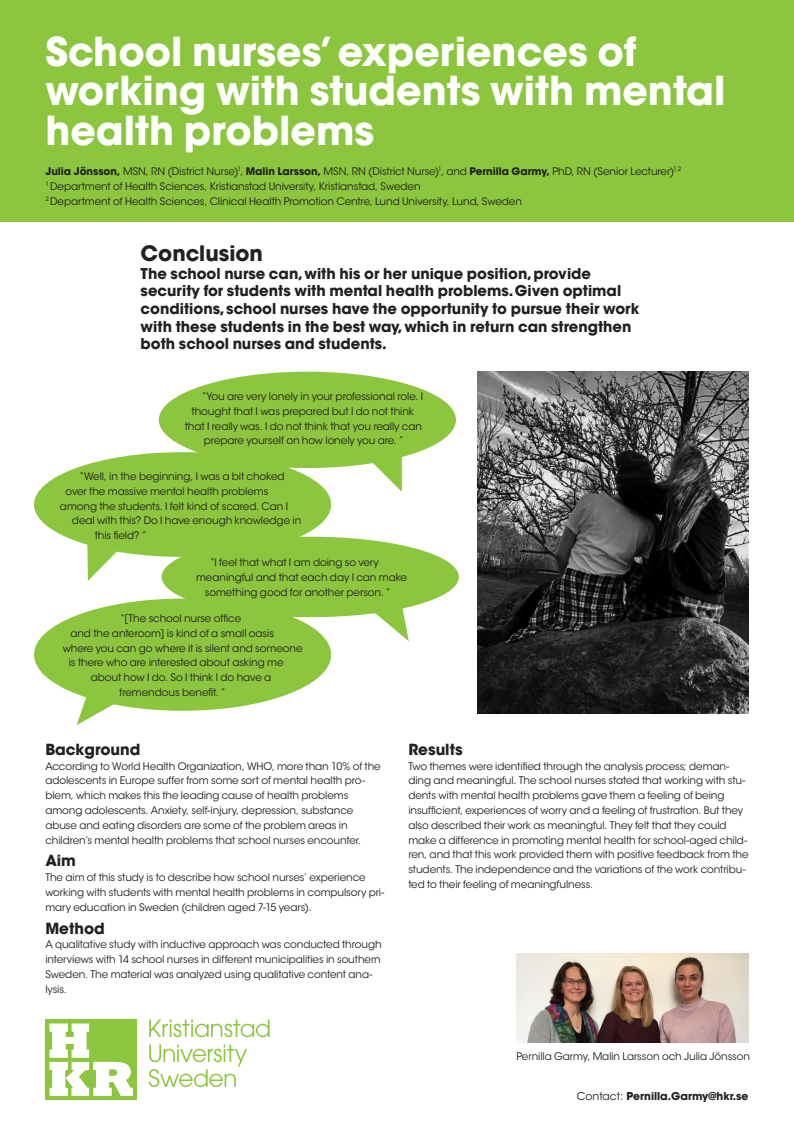
<style>
.page{position:relative;width:794px;height:1134px;background:#fff}
.page>*{position:absolute;margin:0;border:0;box-sizing:border-box;transform-origin:0 0}
.t1{font:700 39.6px/39.6px "ITC Avant Garde Std";color:#fff}
.t2{font:700 21.2px "ITC Avant Garde Std";color:#231f20}
.t3{font:700 15.2px "ITC Avant Garde Std";color:#231f20}
.t4{font:700 14.8px/17.6px "ITC Avant Garde Std";color:#231f20}
.t5{font:700 10.8px "ITC Avant Garde Std";color:#231f20}
.t6{font:10.4px/14.8px "ITC Avant Garde Std";letter-spacing:-.01em;color:#231f20}
.s1{font-weight:700}
.s2{font-weight:400}
</style>
<div class="page">
<div style="left:0;top:0;width:794px;height:222px;background:#8bc63e"></div>
<div style="left:45px;top:1019px;width:92px;height:81px;background:#8bc63e"></div>
<svg style="left:49px;top:1023px;width:84px;height:73px"></svg>
<svg style="left:149px;top:1019px;width:120px;height:18px"></svg>
<svg style="left:149px;top:1044px;width:98px;height:43px"></svg>
<img style="left:516px;top:953px;width:232px;height:89px">
<div style="left:159px;top:372px;width:297px;height:96px;background:#8bc63e;border-radius:50%"></div>
<svg style="left:362px;top:457px;width:40px;height:35px"></svg>
<div style="left:162px;top:537px;width:297px;height:80px;background:#8bc63e;border-radius:50%"></div>
<svg style="left:361px;top:607px;width:48px;height:34px"></svg>
<div style="left:34px;top:452px;width:297px;height:105px;background:#8bc63e;border-radius:50%"></div>
<svg style="left:87px;top:544px;width:39px;height:37px"></svg>
<div style="left:34px;top:599px;width:297px;height:112px;background:#8bc63e;border-radius:50%"></div>
<svg style="left:77px;top:694px;width:50px;height:31px"></svg>
<img style="left:477px;top:372px;width:271px;height:342px">
<h1 class="t1" style="left:45px;top:31px;width:681px">School nurses’ experiences of working with students with mental health problems</h1>
<p class="t6" style="left:45px;top:164px;width:637px"><span class="s1">Julia Jönsson,</span> MSN, RN (District Nurse)<sup>1</sup>, <span class="s1">Malin Larsson,</span> MSN, RN (District Nurse)<sup>1</sup>, and <span class="s1">Pernilla Garmy,</span> PhD, RN (Senior Lecturer)<sup>1,2<br>1</sup> Department of Health Sciences, Kristianstad University, Kristianstad, Sweden<br><sup>2</sup> Department of Health Sciences, Clinical Health Promotion Centre, Lund University, Lund, Sweden</p>
<h2 class="t2" style="left:141px;top:240px;width:124px">Conclusion</h2>
<p class="t4" style="left:141px;top:264px;width:500px">The school nurse can, with his or her unique position, provide security for students with mental health problems. Given optimal conditions, school nurses have the opportunity to pursue their work with these students in the best way, which in return can strengthen both school nurses and students.</p>
<p class="t6" style="left:202px;top:389px;width:223px">“You are very lonely in your professional role. I</p>
<p class="t6" style="left:191px;top:404px;width:224px">thought that I was prepared but I do not think</p>
<p class="t6" style="left:185px;top:419px;width:239px">that I really was. I do not think that you really can</p>
<p class="t6" style="left:204px;top:433px;width:201px">prepare yourself on how lonely you are. ”</p>
<p class="t6" style="left:80px;top:469px;width:207px">“Well, in the beginning, I was a bit choked</p>
<p class="t6" style="left:66px;top:484px;width:204px">over the massive mental health problems</p>
<p class="t6" style="left:60px;top:499px;width:230px">among the students. I felt kind of scared. Can I</p>
<p class="t6" style="left:72px;top:513px;width:231px">deal with this? Do I have enough knowledge in</p>
<p class="t6" style="left:95px;top:528px;width:53px">this field? ”</p>
<p class="t6" style="left:210px;top:555px;width:170px">“I feel that what I am doing so very</p>
<p class="t6" style="left:196px;top:570px;width:212px">meaningful and that each day I can make</p>
<p class="t6" style="left:205px;top:584px;width:187px">something good for another person. ”</p>
<p class="t6" style="left:120px;top:611px;width:123px">“[The school nurse office</p>
<p class="t6" style="left:70px;top:626px;width:205px">and the anteroom] is kind of a small oasis</p>
<p class="t6" style="left:63px;top:641px;width:241px">where you can go where it is silent and someone</p>
<p class="t6" style="left:69px;top:655px;width:216px">is there who are interested about asking me</p>
<p class="t6" style="left:91px;top:670px;width:182px">about how I do. So I think I do have a</p>
<p class="t6" style="left:119px;top:685px;width:108px">tremendous benefit. ”</p>
<h3 class="t3" style="left:45px;top:739px;width:96px">Background</h3>
<p class="t6" style="left:45px;top:758px;width:337px">According to World Health Organization, WHO, more than 10% of the adolescents in Europe suffer from some sort of mental health pro&shy;blem, which makes this the leading cause of health problems among adolescents. Anxiety, self-injury, depression, substance abuse and eating disorders are some of the problem areas in children’s mental health problems that school nurses encounter.</p>
<h3 class="t3" style="left:45px;top:851px;width:32px">Aim</h3>
<p class="t6" style="left:45px;top:870px;width:340px">The aim of this study is to describe how school nurses’ experience working with students with mental health problems in compulsory pri&shy;mary education in Sweden (children aged 7-15 years).</p>
<h3 class="t3" style="left:45px;top:918px;width:61px">Method</h3>
<p class="t6" style="left:45px;top:937px;width:338px">A qualitative study with inductive approach was conducted through interviews with 14 school nurses in different municipalities in southern Sweden. The material was analyzed using qualitative content ana&shy;lysis.</p>
<h3 class="t3" style="left:408px;top:739px;width:56px">Results</h3>
<p class="t6" style="left:408px;top:758px;width:342px">Two themes were identified through the analysis process; deman&shy;ding and meaningful. The school nurses stated that working with stu&shy;dents with mental health problems gave them a feeling of being insufficient, experiences of worry and a feeling of frustration. But they also described their work as meaningful. They felt that they could make a difference in promoting mental health for school-aged child&shy;ren, and that this work provided them with positive feedback from the students. The independence and the variations of the work contribu&shy;ted to their feeling of meaningfulness.</p>
<p class="t6" style="left:516px;top:1049px;width:235px">Pernilla Garmy, Malin Larsson och Julia Jönsson</p>
<p class="t5" style="left:577px;top:1089px;width:173px"><span class="s2">Contact:</span> Pernilla.Garmy@hkr.se</p>
</div>
